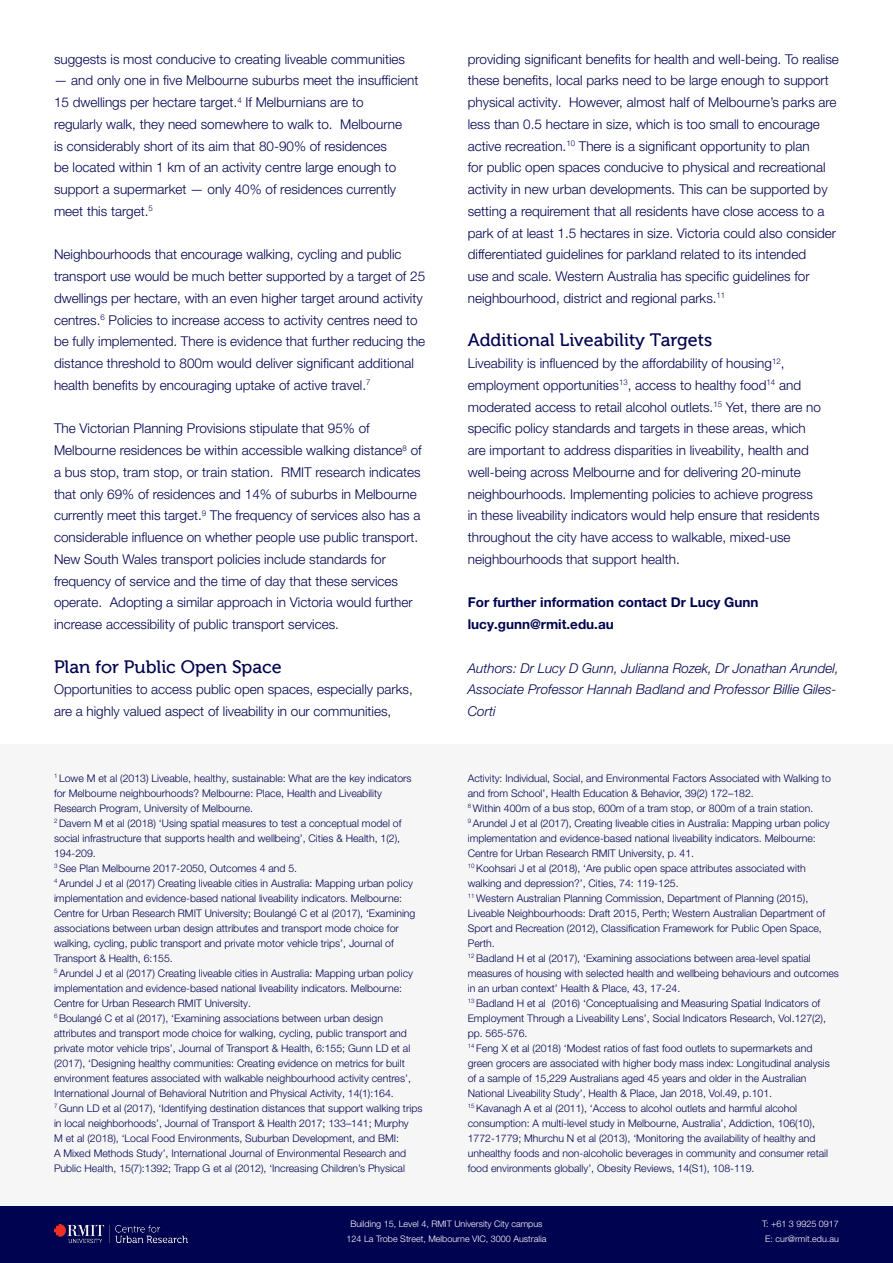
<style>
.page{position:relative;width:893px;height:1263px;background:#fff}
.page>*{position:absolute;margin:0;border:0;box-sizing:border-box;transform-origin:0 0}
.t1{font:18px "Museo 500";color:#000350}
.t2{font:300 13.5px/21.8px "Helvetica Neue LT Pro";color:#000350}
.t3{font:italic 300 13.5px/21.8px "Helvetica Neue LT Pro";color:#000350}
.t4{font:700 13.5px/21.8px "Helvetica Neue LT Pro";color:#000350}
.t5{font:300 10.5px/15px "Helvetica Neue LT Pro";color:#000350}
.t6{font:300 9px/15px "Helvetica Neue LT Pro";color:#fff;text-align:center}
</style>
<div class="page">
<div style="left:0;top:744px;width:893px;height:519px;background:#f6f6f6"></div>
<div style="left:0;top:1207px;width:893px;height:56px;background:#000350"></div>
<img style="left:54px;top:1224px;width:134px;height:18px">
<p class="t2" style="left:54px;top:48px;width:353px">suggests is most conducive to creating liveable communities</p>
<p class="t2" style="left:54px;top:69px;width:366px">— and only one in five Melbourne suburbs meet the insufficient 15 dwellings per hectare target.<sup>4</sup> If Melburnians are to<br>regularly walk, they need somewhere to walk to. Melbourne<br>is considerably short of its aim that 80-90% of residences<br>be located within 1 km of an activity centre large enough to support a supermarket — only 40% of residences currently meet this target.<sup>5</sup></p>
<p class="t2" style="left:54px;top:243px;width:373px">Neighbourhoods that encourage walking, cycling and public transport use would be much better supported by a target of 25 dwellings per hectare, with an even higher target around activity centres.<sup>6</sup> Policies to increase access to activity centres need to be fully implemented. There is evidence that further reducing the distance threshold to 800m would deliver significant additional health benefits by encouraging uptake of active travel.<sup>7</sup></p>
<p class="t2" style="left:54px;top:417px;width:369px">The Victorian Planning Provisions stipulate that 95% of Melbourne residences be within accessible walking distance<sup>8</sup> of a bus stop, tram stop, or train station. RMIT research indicates that only 69% of residences and 14% of suburbs in Melbourne currently meet this target.<sup>9</sup> The frequency of services also has a considerable influence on whether people use public transport.<br>New South Wales transport policies include standards for frequency of service and the time of day that these services operate. Adopting a similar approach in Victoria would further increase accessibility of public transport services.</p>
<h1 class="t1" style="left:54px;top:657px;width:229px">Plan for Public Open Space</h1>
<p class="t2" style="left:54px;top:678px;width:360px">Opportunities to access public open spaces, especially parks, are a highly valued aspect of liveability in our communities,</p>
<p class="t2" style="left:468px;top:48px;width:373px">providing significant benefits for health and well-being. To realise these benefits, local parks need to be large enough to support physical activity. However, almost half of Melbourne’s parks are less than 0.5 hectare in size, which is too small to encourage active recreation.<sup>10</sup> There is a significant opportunity to plan<br>for public open spaces conducive to physical and recreational activity in new urban developments. This can be supported by setting a requirement that all residents have close access to a park of at least 1.5 hectares in size. Victoria could also consider differentiated guidelines for parkland related to its intended<br>use and scale. Western Australia has specific guidelines for neighbourhood, district and regional parks.<sup>11</sup></p>
<h1 class="t1" style="left:468px;top:330px;width:246px">Additional Liveability Targets</h1>
<p class="t2" style="left:468px;top:352px;width:355px">Liveability is influenced by the affordability of housing<sup>12</sup>, employment opportunities<sup>13</sup>, access to healthy food<sup>14</sup> and moderated access to retail alcohol outlets.<sup>15</sup> Yet, there are no specific policy standards and targets in these areas, which are important to address disparities in liveability, health and well-being across Melbourne and for delivering 20-minute neighbourhoods. Implementing policies to achieve progress in these liveability indicators would help ensure that residents throughout the city have access to walkable, mixed-use neighbourhoods that support health.</p>
<p class="t4" style="left:468px;top:591px;width:292px">For further information contact Dr Lucy Gunn lucy.gunn@rmit.edu.au</p>
<p class="t3" style="left:468px;top:657px;width:373px">Authors: Dr Lucy D Gunn, Julianna Rozek, Dr Jonathan Arundel,<br>Associate Professor Hannah Badland and Professor Billie Giles-<br>Corti</p>
<p class="t5" style="left:54px;top:770px;width:370px"><sup>1</sup> Lowe M et al (2013) Liveable, healthy, sustainable: What are the key indicators for Melbourne neighbourhoods? Melbourne: Place, Health and Liveability Research Program, University of Melbourne.<br><sup>2</sup> Davern M et al (2018) ‘Using spatial measures to test a conceptual model of social infrastructure that supports health and wellbeing’, Cities &amp; Health, 1(2), 194-209.<br><sup>3</sup> See Plan Melbourne 2017-2050, Outcomes 4 and 5.<br><sup>4</sup> Arundel J et al (2017) Creating liveable cities in Australia: Mapping urban policy implementation and evidence-based national liveability indicators. Melbourne:<br>Centre for Urban Research RMIT University; Boulangé C et al (2017), ‘Examining associations between urban design attributes and transport mode choice for walking, cycling, public transport and private motor vehicle trips’, Journal of Transport &amp; Health, 6:155.<br><sup>5</sup> Arundel J et al (2017) Creating liveable cities in Australia: Mapping urban policy implementation and evidence-based national liveability indicators. Melbourne:<br>Centre for Urban Research RMIT University.<br><sup>6</sup> Boulangé C et al (2017), ‘Examining associations between urban design attributes and transport mode choice for walking, cycling, public transport and private motor vehicle trips’, Journal of Transport &amp; Health, 6:155; Gunn LD et al (2017), ‘Designing healthy communities: Creating evidence on metrics for built environment features associated with walkable neighbourhood activity centres’, International Journal of Behavioral Nutrition and Physical Activity, 14(1):164.<br><sup>7</sup> Gunn LD et al (2017), ‘Identifying destination distances that support walking trips in local neighborhoods’, Journal of Transport &amp; Health 2017; 133–141; Murphy<br>M et al (2018), ‘Local Food Environments, Suburban Development, and BMI:<br>A Mixed Methods Study’, International Journal of Environmental Research and Public Health, 15(7):1392; Trapp G et al (2012), ‘Increasing Children’s Physical</p>
<p class="t5" style="left:468px;top:770px;width:373px">Activity: Individual, Social, and Environmental Factors Associated with Walking to and from School’, Health Education &amp; Behavior, 39(2) 172–182.<br><sup>8</sup> Within 400m of a bus stop, 600m of a tram stop, or 800m of a train station.<br><sup>9</sup> Arundel J et al (2017), Creating liveable cities in Australia: Mapping urban policy implementation and evidence-based national liveability indicators. Melbourne:<br>Centre for Urban Research RMIT University, p. 41.<br><sup>10</sup> Koohsari J et al (2018), ‘Are public open space attributes associated with walking and depression?’, Cities, 74: 119-125.<br><sup>11</sup> Western Australian Planning Commission, Department of Planning (2015), Liveable Neighbourhoods: Draft 2015, Perth; Western Australian Department of Sport and Recreation (2012), Classification Framework for Public Open Space, Perth.<br><sup>12</sup> Badland H et al (2017), ‘Examining associations between area-level spatial measures of housing with selected health and wellbeing behaviours and outcomes in an urban context’ Health &amp; Place, 43, 17-24.<br><sup>13</sup> Badland H et al (2016) ‘Conceptualising and Measuring Spatial Indicators of Employment Through a Liveability Lens’, Social Indicators Research, Vol.127(2), pp. 565-576.<br><sup>14</sup> Feng X et al (2018) ‘Modest ratios of fast food outlets to supermarkets and green grocers are associated with higher body mass index: Longitudinal analysis of a sample of 15,229 Australians aged 45 years and older in the Australian National Liveability Study’, Health &amp; Place, Jan 2018, Vol.49, p.101.<br><sup>15</sup> Kavanagh A et al (2011), ‘Access to alcohol outlets and harmful alcohol consumption: A multi-level study in Melbourne, Australia’, Addiction, 106(10), 1772-1779; Mhurchu N et al (2013), ‘Monitoring the availability of healthy and unhealthy foods and non-alcoholic beverages in community and consumer retail food environments globally’, Obesity Reviews, 14(S1), 108-119.</p>
<p class="t6" style="left:347px;top:1216px;width:201px">Building 15, Level 4, RMIT University City campus<br>124 La Trobe Street, Melbourne VIC, 3000 Australia</p>
<p class="t6" style="left:762px;top:1216px;width:78px">T: +61 3 9925 0917<br>E: cur@rmit.edu.au</p>
</div>
